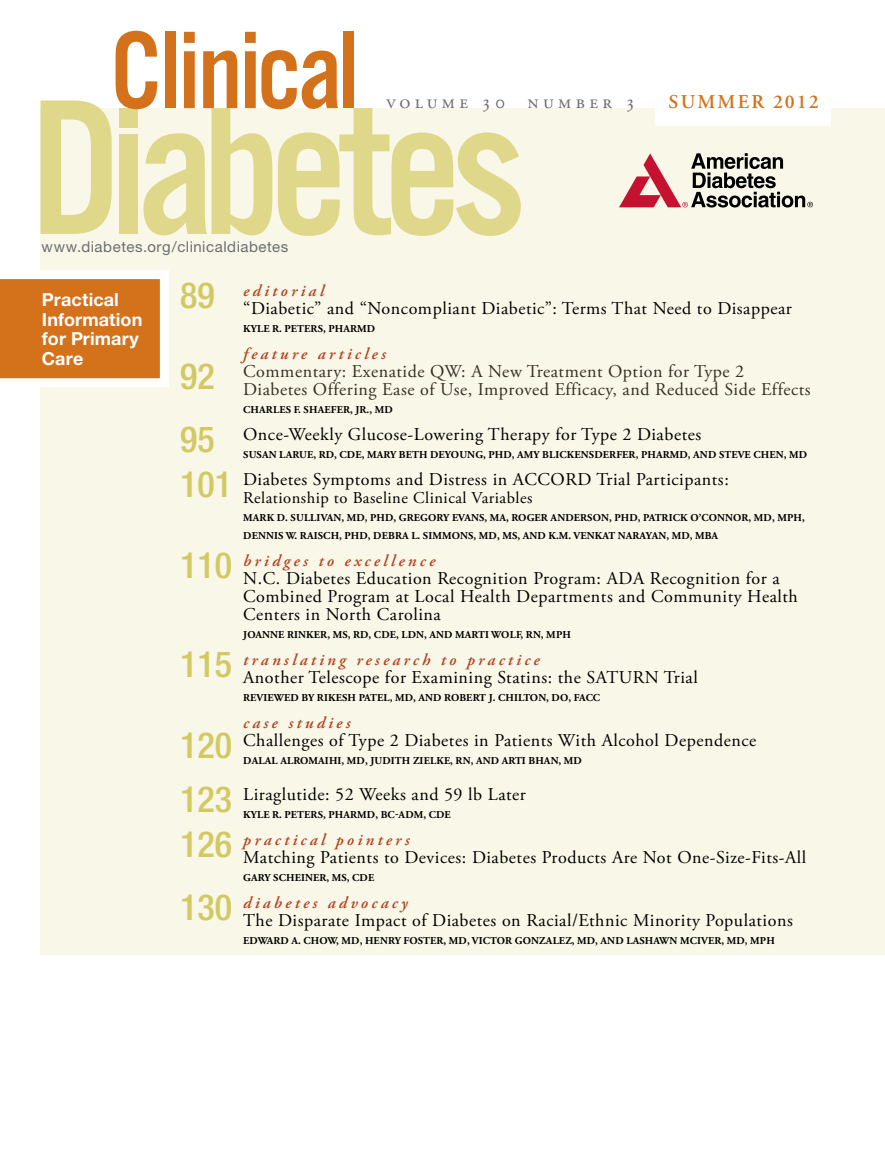
<style>
.page{position:relative;width:885px;height:1175px;background:#fff}
.page>*{position:absolute;margin:0;border:0;box-sizing:border-box;transform-origin:0 0}
.t1{font:19.5px "Adobe Garamond Pro";letter-spacing:.22em;color:#6d6e71}
.t2{font:600 19.5px "Adobe Garamond Pro";letter-spacing:.115em;color:#d4711b}
.t3{font:18px/18px "Adobe Garamond Pro";letter-spacing:.03em;color:#000}
.t4{font:18px/18px "Adobe Garamond Pro";letter-spacing:.03em;color:#362f25}
.t5{font:700 18px/19.5px "Helvetica Neue LT Std";letter-spacing:.005em;color:#fff}
.t6{font:italic 600 16.5px "Adobe Garamond Pro";letter-spacing:.2em;color:#b34221}
.t7{font:16.5px "Adobe Garamond Pro";letter-spacing:.03em;color:#000}
.t8{font:15px "Helvetica Neue";letter-spacing:.035em;color:#6d6e71}
.t9{font:700 10.5px/18px "Adobe Garamond Pro";letter-spacing:.015em;color:#000}
.s1{font-family:"Helvetica Neue LT Std";font-weight:500;font-style:normal;font-stretch:condensed;font-size:36px;color:#d2c963}
.s2{font-family:"Helvetica Neue LT Std";font-weight:500;font-stretch:condensed;font-size:36px;color:#d2c963}
</style>
<div class="page">
<div style="left:40px;top:108px;width:844px;height:846px;background:#f8f7e8"></div>
<svg style="left:0;top:270px;width:169px;height:117px;background:#dc8d48"></svg>
<div style="left:655px;top:87px;width:175px;height:39px;background:#fff"></div>
<svg style="left:40px;top:31px;width:480px;height:205px"></svg>
<div style="left:343px;top:32px;width:10px;height:76px;background:#d4711b"></div>
<svg style="left:619px;top:153px;width:193px;height:54px"></svg>
<p class="t8" style="left:41px;top:238px;width:248px">www.diabetes.org/clinicaldiabetes</p>
<p class="t1" style="left:386px;top:90px;width:250px">volume 30 number 3</p>
<p class="t2" style="left:668px;top:91px;width:151px">SUMMER 2012</p>
<p class="t5" style="left:42px;top:289px;width:102px">Practical<br>Information for Primary<br>Care</p>
<p class="t6" style="left:180px;top:281px;width:145px"><span class="s1">89</span> editorial</p>
<p class="t3" style="left:243px;top:300px;width:550px">“Diabetic” and “Noncompliant Diabetic”: Terms That Need to Disappear</p>
<p class="t9" style="left:243px;top:320px;width:133px">KYLE R. PETERS, PHARMD</p>
<p class="t6" style="left:243px;top:344px;width:144px">feature articles</p>
<p class="t4" style="left:243px;top:363px;width:569px;text-indent:-63px"><span class="s2">92</span> Commentary: Exenatide QW: A New Treatment Option for Type 2<br>Diabetes Offering Ease of Use, Improved Efficacy, and Reduced Side Effects</p>
<p class="t9" style="left:243px;top:401px;width:151px">CHARLES F. SHAEFER, JR., MD</p>
<p class="t3" style="left:180px;top:426px;width:522px"><span class="s2">95</span> Once-Weekly Glucose-Lowering Therapy for Type 2 Diabetes</p>
<p class="t9" style="left:243px;top:446px;width:565px">SUSAN LARUE, RD, CDE, MARY BETH DEYOUNG, PHD, AMY BLICKENSDERFER, PHARMD, AND STEVE CHEN, MD</p>
<p class="t3" style="left:180px;top:471px;width:550px"><span class="s2">101</span> Diabetes Symptoms and Distress in ACCORD Trial Participants:</p>
<p class="t7" style="left:243px;top:488px;width:291px">Relationship to Baseline Clinical Variables</p>
<p class="t9" style="left:243px;top:509px;width:563px">MARK D. SULLIVAN, MD, PHD, GREGORY EVANS, MA, ROGER ANDERSON, PHD, PATRICK O’CONNOR, MD, MPH,<br>DENNIS W. RAISCH, PHD, DEBRA L. SIMMONS, MD, MS, AND K.M. VENKAT NARAYAN, MD, MBA</p>
<p class="t6" style="left:180px;top:551px;width:256px"><span class="s1">110</span> bridges to excellence</p>
<p class="t3" style="left:243px;top:570px;width:556px">N.C. Diabetes Education Recognition Program: ADA Recognition for a<br>Combined Program at Local Health Departments and Community Health<br>Centers in North Carolina</p>
<p class="t9" style="left:243px;top:626px;width:328px">JOANNE RINKER, MS , RD, CDE, LDN, AND MARTI WOLF, RN, MPH</p>
<p class="t6" style="left:180px;top:650px;width:361px"><span class="s1">115</span> translating research to practice</p>
<p class="t3" style="left:243px;top:669px;width:456px">Another Telescope for Examining Statins: the SATURN Trial</p>
<p class="t9" style="left:243px;top:689px;width:358px">REVIEWED BY RIKESH PATEL, MD, AND ROBERT J. CHILTON, DO, FACC</p>
<p class="t6" style="left:243px;top:713px;width:109px">case studies</p>
<p class="t3" style="left:180px;top:732px;width:577px"><span class="s2">120</span> Challenges of Type 2 Diabetes in Patients With Alcohol Dependence</p>
<p class="t9" style="left:243px;top:752px;width:340px">DALAL ALROMAIHI, MD, JUDITH ZIELKE, RN, AND ARTI BHAN, MD</p>
<p class="t3" style="left:180px;top:786px;width:347px"><span class="s2">123</span> Liraglutide: 52 Weeks and 59 lb Later</p>
<p class="t9" style="left:243px;top:806px;width:209px">KYLE R. PETERS, PHARMD, BC-ADM, CDE</p>
<p class="t6" style="left:180px;top:830px;width:231px"><span class="s1">126</span> practical pointers</p>
<p class="t3" style="left:243px;top:849px;width:564px">Matching Patients to Devices: Diabetes Products Are Not One-Size-Fits-All</p>
<p class="t9" style="left:243px;top:869px;width:132px">GARY SCHEINER, MS, CDE</p>
<p class="t6" style="left:180px;top:893px;width:229px"><span class="s1">130</span> diabetes advocacy</p>
<p class="t3" style="left:243px;top:912px;width:551px">The Disparate Impact of Diabetes on Racial/Ethnic Minority Populations</p>
<p class="t9" style="left:243px;top:932px;width:8px">EDW</p>
<p class="t9" style="left:266px;top:932px;width:421px">ARD A. CHOW, MD, HENRY FOSTER, MD, VICTOR GONZALEZ, MD, AND LASHAWN MCI</p>
<p class="t9" style="left:701px;top:932px;width:74px">VER, MD, MPH</p>
</div>
